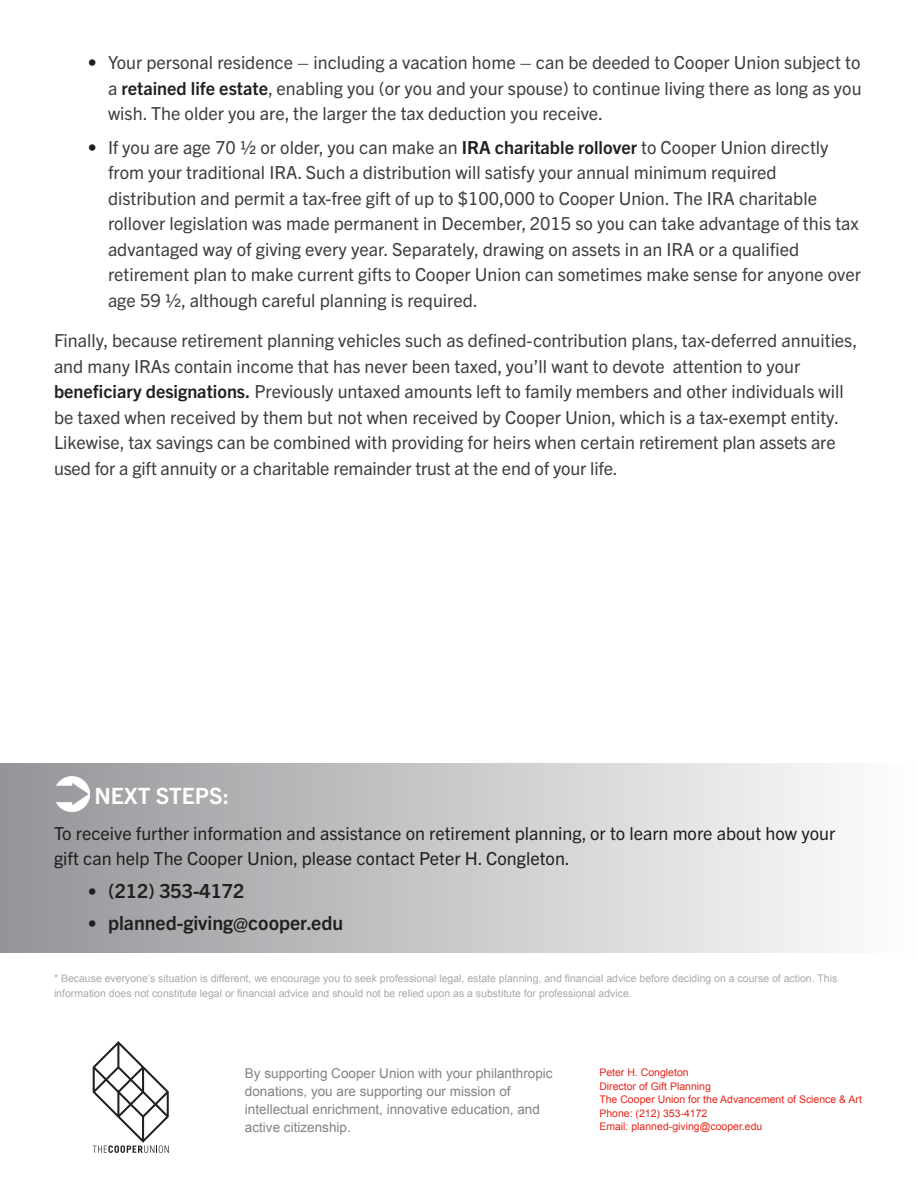
<style>
.page{position:relative;width:918px;height:1188px;background:#fff}
.page>*{position:absolute;margin:0;border:0;box-sizing:border-box;transform-origin:0 0}
.title__next_Steps__a{font:700 22.5px "Trade Gothic Next LT Pro";color:#fff}
.t1{font:700 19.5px "Trade Gothic Next LT Pro";color:#231f20}
.body_text{font:18px/25.5px "Trade Gothic Next LT Pro";color:#3e3e3f}
.body_text_dk_blk{font:18px/25.5px "Trade Gothic Next LT Pro";color:#231f20}
.footer_text{font:13.5px/18px "Arial";color:#808285}
.footnotes{font:10.5px/15px "Arial";color:#a8a9ad}
.contact_info{font:10.5px "Arial";color:#e72419}
.s1{font-weight:700;color:#231f20}
.s2{font-weight:400;font-size:18px}
</style>
<div class="page">
<div style="left:0;top:763px;width:918px;height:190px;background:linear-gradient(to right,#939598,#fff)"></div>
<img style="left:54px;top:776px;width:36px;height:35px">
<svg style="left:93px;top:1041px;width:76px;height:112px"></svg>
<p class="body_text" style="left:108px;top:49px;width:755px;text-align:justify;text-indent:-20px"><span class="s1">•</span> Your personal residence – including a vacation home – can be deeded to Cooper Union subject to a <span class="s1">retained life estate</span>, enabling you (or you and your spouse) to continue living there as long as you wish. The older you are, the larger the tax deduction you receive.</p>
<p class="body_text" style="left:108px;top:133px;width:754px;text-indent:-20px"><span class="s1">•</span> If you are age 70 ½ or older, you can make an <span class="s1">IRA charitable rollover</span> to Cooper Union directly from your traditional IRA. Such a distribution will satisfy your annual minimum required distribution and permit a tax-free gift of up to $100,000 to Cooper Union. The IRA charitable rollover legislation was made permanent in December, 2015 so you can take advantage of this tax advantaged way of giving every year. Separately, drawing on assets in an IRA or a qualified retirement plan to make current gifts to Cooper Union can sometimes make sense for anyone over age 59 ½, although careful planning is required.</p>
<p class="body_text" style="left:54px;top:327px;width:805px">Finally, because retirement planning vehicles such as defined-contribution plans, tax-deferred annuities, and many IRAs contain income that has never been taxed, you’ll want to devote attention to your <span class="s1">beneficiary designations.</span> Previously untaxed amounts left to family members and other individuals will be taxed when received by them but not when received by Cooper Union, which is a tax-exempt entity.<br>Likewise, tax savings can be combined with providing for heirs when certain retirement plan assets are used for a gift annuity or a charitable remainder trust at the end of your life.</p>
<p class="title__next_Steps__a" style="left:94px;top:780px;width:136px">NEXT STEPS:</p>
<p class="body_text_dk_blk" style="left:54px;top:819px;width:783px">To receive further information and assistance on retirement planning, or to learn more about how your gift can help The Cooper Union, please contact Peter H. Congleton.</p>
<p class="t1" style="left:88px;top:877px;width:158px"><span class="s2">•</span> (212) 353-4172</p>
<p class="t1" style="left:88px;top:909px;width:257px"><span class="s2">•</span> planned-giving@cooper.edu</p>
<p class="footnotes" style="left:54px;top:970px;width:785px">* Because everyone’s situation is different, we encourage you to seek professional legal, estate planning, and financial advice before deciding on a course of action. This information does not constitute legal or financial advice and should not be relied upon as a substitute for professional advice.</p>
<p class="footer_text" style="left:245px;top:1065px;width:309px">By supporting Cooper Union with your philanthropic donations, you are supporting our mission of intellectual enrichment, innovative education, and active citizenship.</p>
<p class="contact_info" style="left:599px;top:1066px;width:91px">Peter H. Congleton</p>
<p class="contact_info" style="left:599px;top:1079px;width:113px">Director of Gift Planning</p>
<p class="contact_info" style="left:599px;top:1093px;width:264px">The Cooper Union for the Advancement of Science &amp; Art</p>
<p class="contact_info" style="left:599px;top:1106px;width:109px">Phone: (212) 353-4172</p>
<p class="contact_info" style="left:599px;top:1120px;width:165px">Email: planned-giving@cooper.edu</p>
</div>
